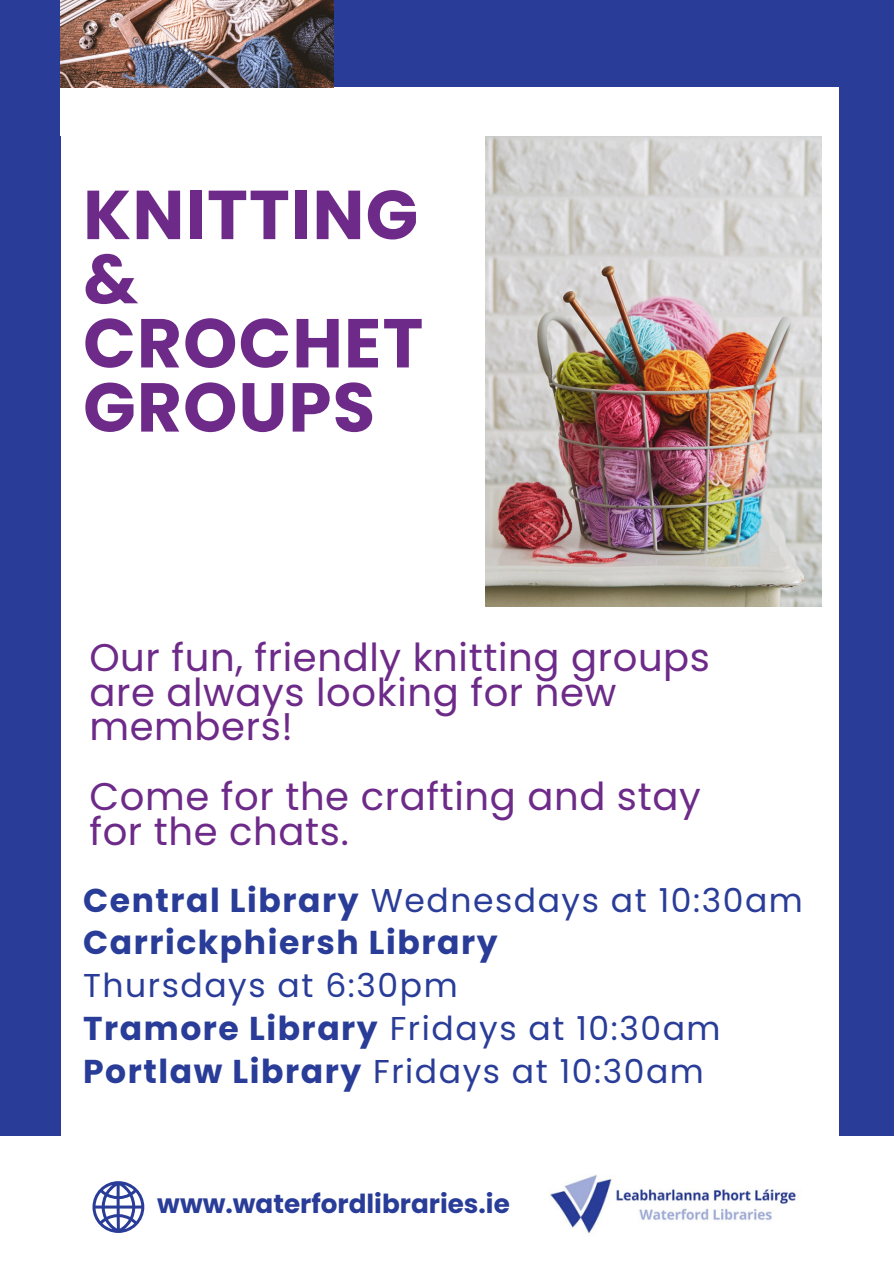
<style>
.page{position:relative;width:894px;height:1264px;background:#fff}
.page>*{position:absolute;margin:0;border:0;box-sizing:border-box;transform-origin:0 0}
.t1{font:700 69.15px/64.2px "Poppins";letter-spacing:.015em;color:#6d2a89}
.t2{font:38.55px/34.8px "Poppins";letter-spacing:.015em;color:#6d2a89}
.t3{font:33px/42.8px "Poppins";letter-spacing:.045em;color:#293c98}
.t4{font:700 26.25px "Poppins";color:#293c98}
.s1{font-weight:700}
</style>
<div class="page">
<div style="left:0;top:0;width:893px;height:1135px;background:#293c98"></div>
<div style="left:61px;top:87px;width:777px;height:1054px;background:#fff"></div>
<img style="left:550px;top:1175px;width:246px;height:59px">
<svg style="left:92px;top:1181px;width:52px;height:51px"></svg>
<img style="left:485px;top:136px;width:336px;height:470px">
<img style="left:61px;top:0;width:272px;height:88px">
<p class="t1" style="left:83px;top:183px;width:341px">KNITTING &amp;<br>CROCHET<br>GROUPS</p>
<h2 class="t2" style="left:89px;top:639px;width:622px">Our fun, friendly knitting groups are always looking for new members!</h2>
<h2 class="t2" style="left:89px;top:779px;width:612px">Come for the crafting and stay for the chats.</h2>
<p class="t3" style="left:83px;top:878px;width:721px"><span class="s1">Central Library</span> Wednesdays at 10:30am<br><span class="s1">Carrickphiersh Library<br></span>Thursdays at 6:30pm<br><span class="s1">Tramore Library</span> Fridays at 10:30am<br><span class="s1">Portlaw Library</span> Fridays at 10:30am</p>
<p class="t4" style="left:157px;top:1185px;width:354px">www.waterfordlibraries.ie</p>
</div>
